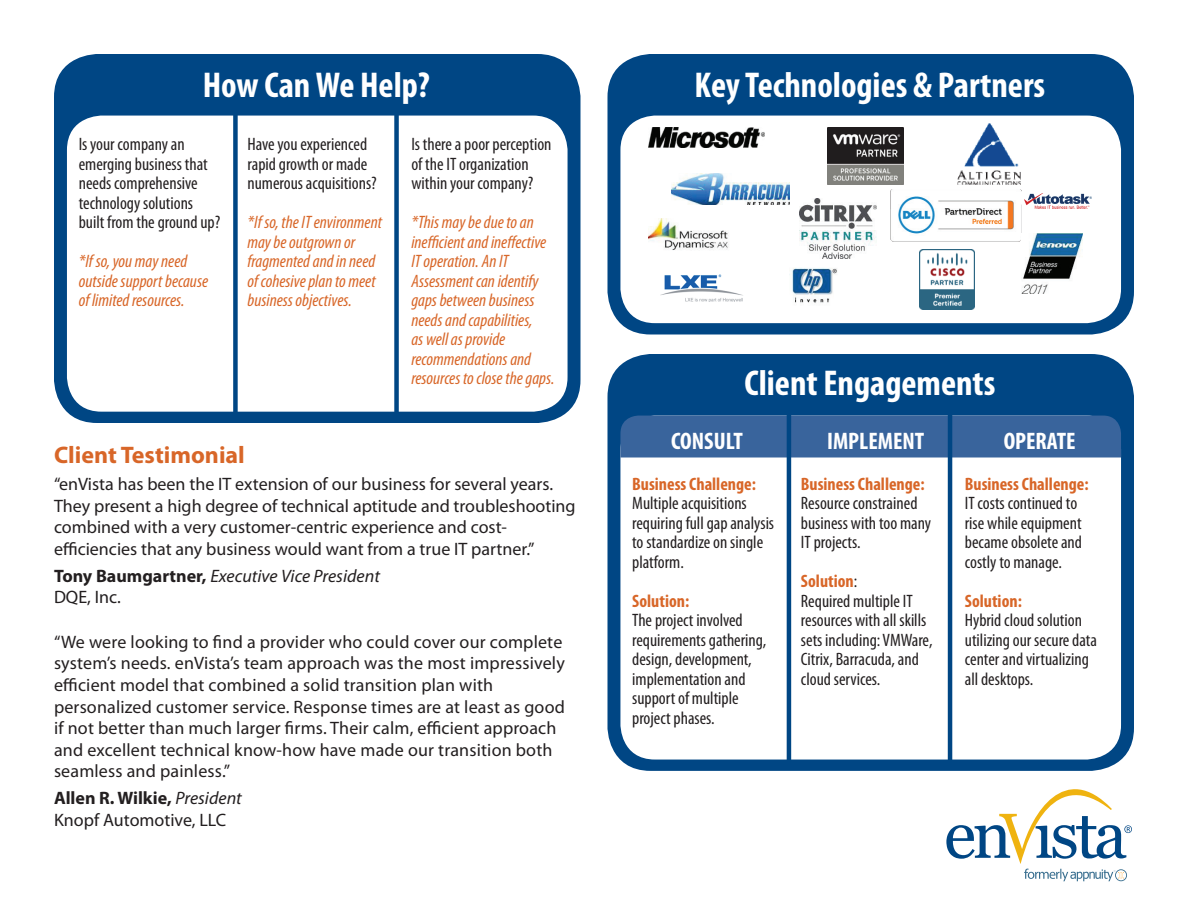
<style>
.page{position:relative;width:1188px;height:918px;background:#fff}
.page>*{position:absolute;margin:0;border:0;box-sizing:border-box;transform-origin:0 0}
.t1{font:700 condensed 36px "Myriad Pro";color:#fff}
.t2{font:700 condensed 24px "Myriad Pro";color:#fff}
.t3{font:700 24px "Myriad Pro";color:#d86628}
.t4{font:condensed 18px/19.5px "Myriad Pro";color:#231f20}
.t5{font:18px/21.6px "Myriad Pro";letter-spacing:.005em;color:#231f20}
.t6{font:italic condensed 18px/19.5px "Myriad Pro";color:#d86628}
.t7{font:italic 18px/21.6px "Myriad Pro";color:#231f20}
.s1{font-weight:700;font-style:normal}
.s2{font-style:normal}
.s3{font-weight:700}
.s4{font-style:italic}
.s5{font-weight:700;color:#d86628}
</style>
<div class="page">
<svg style="left:946px;top:789px;width:186px;height:92px"></svg>
<div style="left:54px;top:54px;width:527px;height:369px;background:#004684;border-radius:43px"></div>
<div style="left:607px;top:354px;width:527px;height:417px;background:#004684;border-radius:43px"></div>
<div style="left:607px;top:54px;width:527px;height:280px;background:#004684;border-radius:43px"></div>
<div style="left:67px;top:116px;width:501px;height:296px;background:#fff;border-radius:35px"></div>
<div style="left:620px;top:416px;width:501px;height:344px;background:#fff;border-radius:35px"></div>
<div style="left:620px;top:416px;width:501px;height:42px;background:#39649c"></div>
<div style="left:620px;top:116px;width:501px;height:207px;background:#fff;border-radius:35px"></div>
<div style="left:233px;top:111px;width:5px;height:303px;background:#004684"></div>
<hr style="left:787px;top:411px;width:4px;height:351px;background:#004684">
<div style="left:394px;top:111px;width:5px;height:303px;background:#004684"></div>
<hr style="left:948px;top:411px;width:4px;height:351px;background:#004684">
<img style="left:649px;top:128px;width:115px;height:19px">
<img style="left:671px;top:174px;width:119px;height:31px">
<img style="left:958px;top:123px;width:63px;height:62px">
<img style="left:1024px;top:193px;width:68px;height:16px">
<img style="left:792px;top:268px;width:45px;height:35px">
<img style="left:660px;top:274px;width:83px;height:28px">
<img style="left:648px;top:219px;width:81px;height:31px">
<img style="left:800px;top:199px;width:76px;height:60px">
<img style="left:920px;top:250px;width:54px;height:59px">
<img style="left:891px;top:189px;width:130px;height:52px">
<img style="left:1021px;top:234px;width:61px;height:59px">
<img style="left:827px;top:128px;width:77px;height:56px">
<p class="t1" style="left:203px;top:63px;width:228px">How Can We Help?</p>
<p class="t4" style="left:79px;top:134px;width:143px">Is your company an emerging business that needs comprehensive technology solutions built from the ground up?</p>
<p class="t6" style="left:79px;top:251px;width:131px">*If so, you may need outside support because of limited resources.</p>
<p class="t4" style="left:247px;top:134px;width:131px">Have you experienced rapid growth or made numerous acquisitions?</p>
<p class="t6" style="left:247px;top:212px;width:136px">*If so, the IT environment may be outgrown or fragmented and in need of cohesive plan to meet business objectives.</p>
<p class="t4" style="left:411px;top:134px;width:142px">Is there a poor perception of the IT organization within your company?</p>
<p class="t6" style="left:411px;top:212px;width:145px">*This may be due to an inefficient and ineffective<br>IT operation. An IT<br>Assessment can identify gaps between business needs and capabilities,<br>as well as provide recommendations and resources to close the gaps.</p>
<p class="t3" style="left:54px;top:441px;width:192px">Client Testimonial</p>
<p class="t5" style="left:54px;top:473px;width:523px">“enVista has been the IT extension of our business for several years.<br>They present a high degree of technical aptitude and troubleshooting combined with a very customer-centric experience and cost&shy;efficiencies that any business would want from a true IT partner.”</p>
<p class="t7" style="left:54px;top:565px;width:327px"><span class="s1">Tony Baumgartner,</span> Executive Vice President<br><span class="s2">DQE, Inc.</span></p>
<p class="t5" style="left:54px;top:631px;width:512px">“We were looking to find a provider who could cover our complete system’s needs. enVista’s team approach was the most impressively efficient model that combined a solid transition plan with personalized customer service. Response times are at least as good if not better than much larger firms. Their calm, efficient approach and excellent technical know-how have made our transition both seamless and painless.”</p>
<p class="t5" style="left:54px;top:788px;width:189px"><span class="s3">Allen R. Wilkie,</span> <span class="s4">President<br></span>Knopf Automotive, LLC</p>
<p class="t1" style="left:695px;top:63px;width:352px">Key Technologies &amp; Partners</p>
<p class="t1" style="left:744px;top:361px;width:253px">Client Engagements</p>
<p class="t2" style="left:671px;top:426px;width:73px">CONSULT</p>
<p class="t4" style="left:632px;top:474px;width:143px"><span class="s5">Business Challenge:<br></span>Multiple acquisitions requiring full gap analysis to standardize on single platform.</p>
<p class="t4" style="left:632px;top:591px;width:135px"><span class="s5">Solution:<br></span>The project involved requirements gathering, design, development, implementation and support of multiple project phases.</p>
<p class="t2" style="left:827px;top:426px;width:99px">IMPLEMENT</p>
<p class="t4" style="left:801px;top:474px;width:132px"><span class="s5">Business Challenge:<br></span>Resource constrained business with too many<br>IT projects.</p>
<p class="t4" style="left:801px;top:571px;width:133px"><span class="s5">Solution</span>:<br>Required multiple IT resources with all skills sets including: VMWare,<br>Citrix, Barracuda, and cloud services.</p>
<p class="t2" style="left:1004px;top:426px;width:73px">OPERATE</p>
<p class="t4" style="left:965px;top:474px;width:125px"><span class="s5">Business Challenge:<br></span>IT costs continued to rise while equipment became obsolete and costly to manage.</p>
<p class="t4" style="left:965px;top:591px;width:134px"><span class="s5">Solution:<br></span>Hybrid cloud solution utilizing our secure data center and virtualizing all desktops.</p>
</div>
